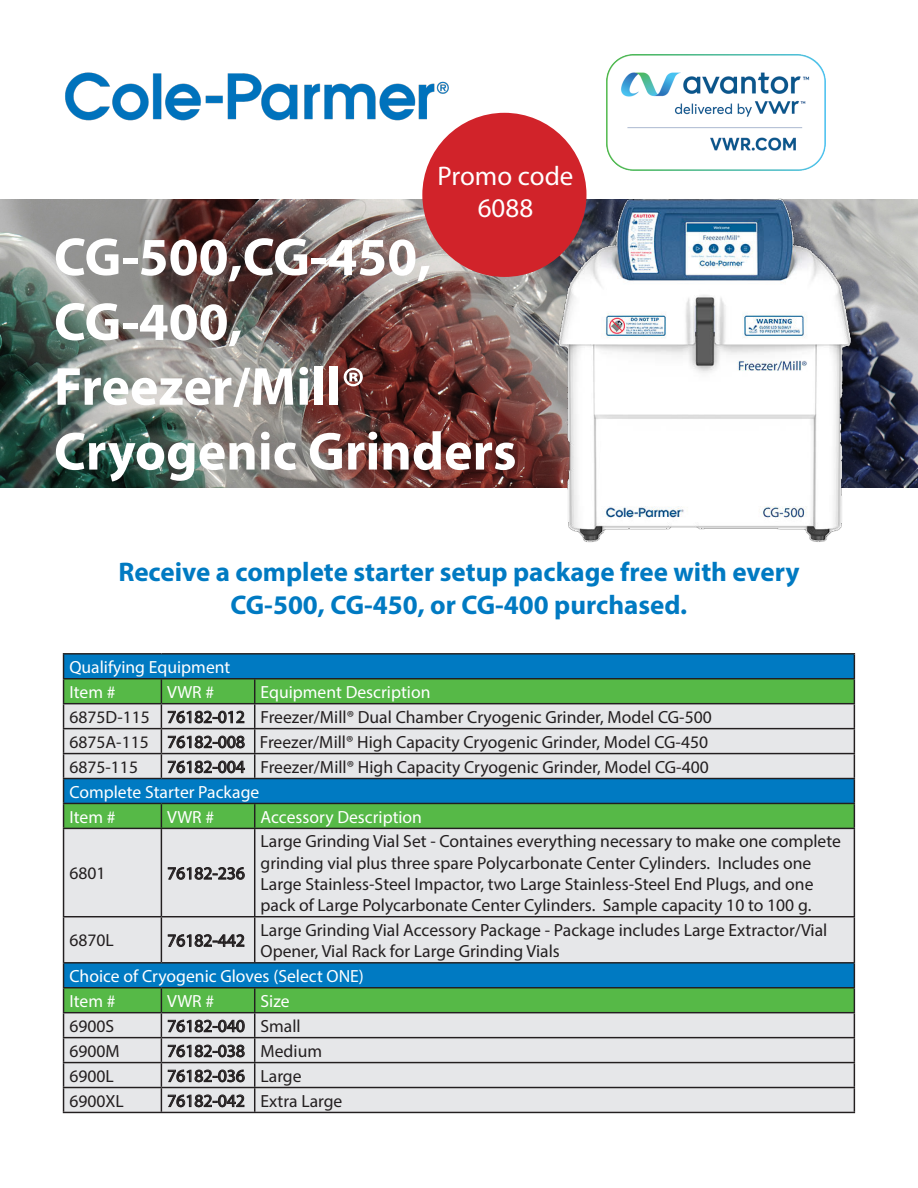
<style>
.page{position:relative;width:918px;height:1188px;background:#fff}
.page>*{position:absolute;margin:0;border:0;box-sizing:border-box;transform-origin:0 0}
.t1{font:700 54px "Myriad Pro";color:#fff}
.t2{font:700 27px "Myriad Pro";color:#007ac2}
.t3{font:27px "Myriad Pro";color:#fff}
.t4{font:17.55px/24.9px "Myriad Pro";color:#231f20}
.t5{font:17.55px/24.9px "Myriad Pro";color:#fff}
.s1{color:#fff}
</style>
<div class="page">
<img style="left:65px;top:72px;width:394px;height:58px">
<img style="left:606px;top:54px;width:220px;height:116px">
<img style="left:0;top:200px;width:918px;height:287px">
<img style="left:548px;top:171px;width:316px;height:372px">
<svg style="left:64px;top:1088px;width:790px;height:24px;background:#e0e1e3"></svg>
<svg style="left:64px;top:829px;width:790px;height:258px;background:#bfd5d3"></svg>
<hr style="left:161px;top:829px;width:1px;height:87px;background:#231f20">
<hr style="left:254px;top:829px;width:1px;height:87px;background:#231f20">
<hr style="left:161px;top:917px;width:1px;height:45px;background:#231f20">
<hr style="left:254px;top:917px;width:1px;height:45px;background:#231f20">
<svg style="left:161px;top:988px;width:1px;height:124px"></svg>
<svg style="left:254px;top:988px;width:1px;height:124px"></svg>
<hr style="left:63px;top:829px;width:1px;height:87px;background:#231f20">
<hr style="left:854px;top:829px;width:1px;height:87px;background:#231f20">
<hr style="left:63px;top:916px;width:98px;height:1px;background:#231f20">
<hr style="left:63px;top:917px;width:1px;height:45px;background:#231f20">
<hr style="left:161px;top:916px;width:694px;height:1px;background:#231f20">
<hr style="left:854px;top:917px;width:1px;height:45px;background:#231f20">
<hr style="left:63px;top:962px;width:98px;height:2px;background:#231f20">
<hr style="left:161px;top:962px;width:694px;height:2px;background:#231f20">
<hr style="left:63px;top:987px;width:98px;height:1px;background:#231f20">
<hr style="left:161px;top:987px;width:694px;height:1px;background:#231f20">
<hr style="left:63px;top:1012px;width:98px;height:1px;background:#231f20">
<hr style="left:161px;top:1012px;width:694px;height:1px;background:#231f20">
<hr style="left:63px;top:1037px;width:98px;height:1px;background:#231f20">
<hr style="left:161px;top:1037px;width:694px;height:1px;background:#231f20">
<hr style="left:63px;top:1062px;width:98px;height:1px;background:#231f20">
<hr style="left:161px;top:1062px;width:694px;height:1px;background:#231f20">
<hr style="left:63px;top:1087px;width:98px;height:1px;background:#231f20">
<svg style="left:63px;top:964px;width:1px;height:148px"></svg>
<hr style="left:161px;top:1087px;width:694px;height:1px;background:#231f20">
<svg style="left:854px;top:964px;width:1px;height:148px"></svg>
<hr style="left:63px;top:1112px;width:792px;height:1px;background:#231f20">
<hr style="left:63px;top:828px;width:792px;height:1px;background:#231f20">
<hr style="left:63px;top:653px;width:98px;height:2px;background:#231f20">
<hr style="left:161px;top:653px;width:694px;height:2px;background:#231f20">
<svg style="left:63px;top:655px;width:792px;height:173px;background:#74afa5"></svg>
<svg style="left:168px;top:867px;width:77px;height:13px"></svg>
<svg style="left:168px;top:934px;width:76px;height:13px"></svg>
<svg style="left:168px;top:1020px;width:77px;height:12px"></svg>
<svg style="left:168px;top:1045px;width:77px;height:12px"></svg>
<svg style="left:168px;top:1070px;width:77px;height:12px"></svg>
<svg style="left:168px;top:1095px;width:76px;height:12px"></svg>
<div style="left:422px;top:113px;width:164px;height:164px;background:#d1232a;border-radius:50%"></div>
<p class="t3" style="left:438px;top:159px;width:137px">Promo code</p>
<p class="t3" style="left:478px;top:192px;width:57px">6088</p>
<p class="t1" style="left:54px;top:222px;width:379px">CG-500,CG-450,</p>
<p class="t1" style="left:54px;top:287px;width:190px">CG-400,</p>
<p class="t1" style="left:54px;top:351px;width:313px">Freezer/Mill®</p>
<p class="t1" style="left:54px;top:416px;width:464px">Cryogenic Grinders</p>
<p class="t2" style="left:118px;top:555px;width:683px">Receive a complete starter setup package free with every</p>
<p class="t2" style="left:231px;top:587px;width:458px">CG-500, CG-450, or CG-400 purchased.</p>
<p class="t5" style="left:69px;top:654px;width:163px">Qualifying Equipment<br>Item #</p>
<p class="t4" style="left:69px;top:679px;width:644px;text-indent:191px"><span class="s1">Equipment Description<br></span>6875D-115 76182-012 Freezer/Mill® Dual Chamber Cryogenic Grinder, Model CG-500<br>6875A-115 76182-008 Freezer/Mill® High Capacity Cryogenic Grinder, Model CG-450<br>6875-115</p>
<p class="t5" style="left:167px;top:679px;width:48px">VWR #</p>
<p class="t4" style="left:69px;top:754px;width:641px;text-indent:98px">76182-004 Freezer/Mill® High Capacity Cryogenic Grinder, Model CG-400<br><span class="s1">Complete Starter Package<br>Item #</span></p>
<p class="t5" style="left:167px;top:804px;width:48px">VWR #</p>
<p class="t5" style="left:261px;top:804px;width:163px">Accessory Description</p>
<p class="t4" style="left:69px;top:861px;width:38px">6801</p>
<p class="t4" style="left:167px;top:861px;width:79px">76182-236</p>
<p class="t4" style="left:261px;top:831px;width:582px;line-height:21.1px">Large Grinding Vial Set - Containes everything necessary to make one complete grinding vial plus three spare Polycarbonate Center Cylinders. Includes one Large Stainless-Steel Impactor, two Large Stainless-Steel End Plugs, and one pack of Large Polycarbonate Center Cylinders. Sample capacity 10 to 100 g.</p>
<p class="t4" style="left:69px;top:928px;width:46px">6870L</p>
<p class="t4" style="left:167px;top:928px;width:79px">76182-442</p>
<p class="t4" style="left:261px;top:919px;width:568px;line-height:21.1px">Large Grinding Vial Accessory Package - Package includes Large Extractor/Vial<br>Opener, Vial Rack for Large Grinding Vials</p>
<p class="t5" style="left:69px;top:963px;width:296px">Choice of Cryogenic Gloves (Select ONE)<br>Item #</p>
<p class="t5" style="left:167px;top:988px;width:48px">VWR #</p>
<p class="t5" style="left:261px;top:988px;width:31px">Size</p>
<p class="t4" style="left:69px;top:1013px;width:46px">6900S</p>
<p class="t4" style="left:167px;top:1013px;width:135px">76182-040 Small</p>
<p class="t4" style="left:69px;top:1038px;width:52px">6900M</p>
<p class="t4" style="left:167px;top:1038px;width:156px">76182-038 Medium</p>
<p class="t4" style="left:69px;top:1063px;width:46px">6900L</p>
<p class="t4" style="left:167px;top:1063px;width:136px">76182-036 Large</p>
<p class="t4" style="left:69px;top:1088px;width:56px">6900XL</p>
<p class="t4" style="left:167px;top:1088px;width:177px">76182-042 Extra Large</p>
</div>
